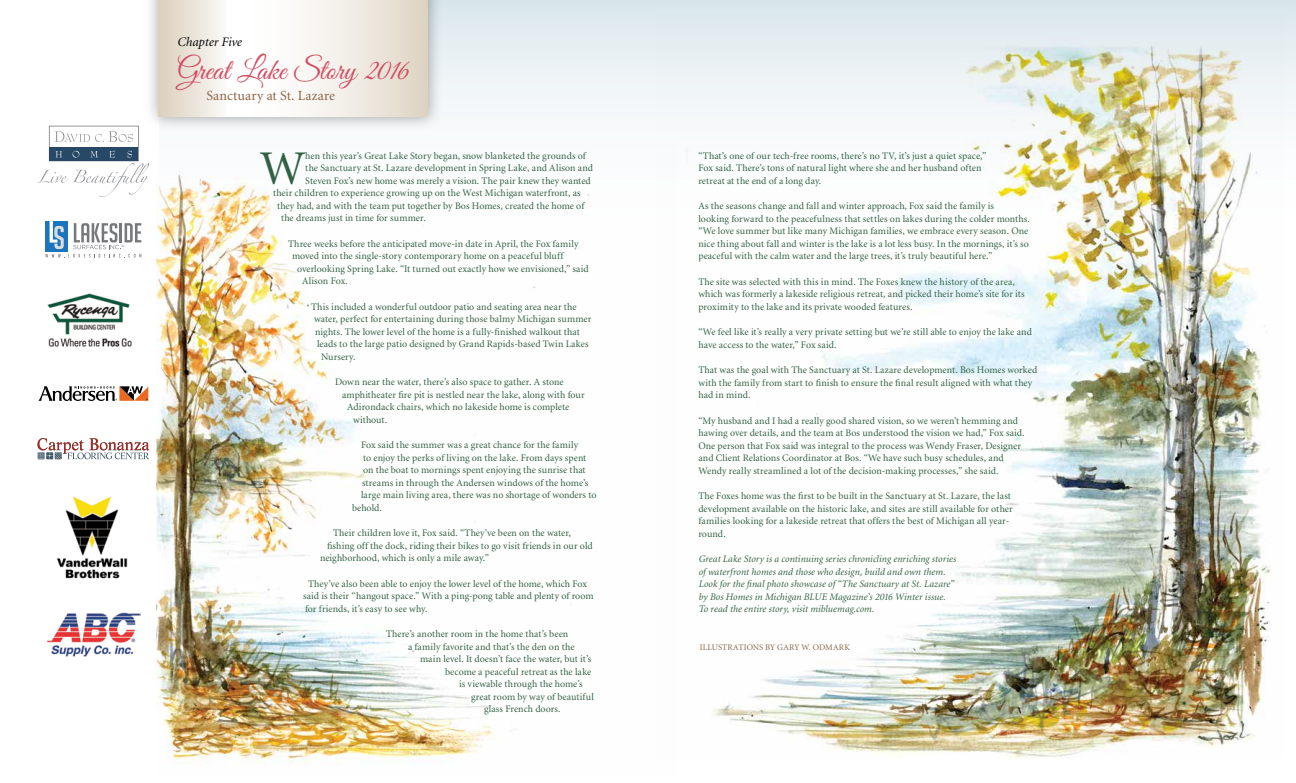
<style>
.page{position:relative;width:1296px;height:783px;background:#fff}
.page>*{position:absolute;margin:0;border:0;box-sizing:border-box;transform-origin:0 0}
.t1{font:48.5px "Minion";color:#326144}
.t2{font:30px "Great Vibes";letter-spacing:.005em;color:#d04e63}
.t3{font:14px "Minion";letter-spacing:.015em;color:#8e6444}
.t4{font:italic 13px "Minion";color:#000}
.t5{font:10px/12.5px "Minion";letter-spacing:.005em;color:#326144}
.t6{font:italic 10px/12.5px "Minion";letter-spacing:.005em;color:#326144}
.t7{font:8.5px "Minion";letter-spacing:.01em;color:#8e6444}
</style>
<div class="page">
<div style="left:160px;top:0;width:1136px;height:270px;background:linear-gradient(to bottom,#e1ebf0,#fff)"></div>
<img style="left:157px;top:142px;width:498px;height:623px">
<img style="left:655px;top:14px;width:631px;height:744px">
<div style="left:144px;top:0;width:298px;height:131px;background:#000;opacity:.35"></div>
<svg style="left:159px;top:0;width:269px;height:117px"></svg>
<img style="left:46px;top:612px;width:94px;height:45px">
<svg style="left:38px;top:386px;width:110px;height:15px"></svg>
<svg style="left:37px;top:438px;width:112px;height:22px"></svg>
<div style="left:49px;top:126px;width:90px;height:35px;border:1px solid #939598"></div>
<div style="left:50px;top:147px;width:88px;height:14px;background:#274967"></div>
<svg style="left:55px;top:131px;width:78px;height:11px"></svg>
<svg style="left:37px;top:150px;width:112px;height:47px"></svg>
<svg style="left:45px;top:221px;width:96px;height:37px"></svg>
<img style="left:47px;top:294px;width:83px;height:40px">
<img style="left:48px;top:339px;width:84px;height:8px">
<img style="left:57px;top:496px;width:71px;height:83px">
<h3 class="t4" style="left:177px;top:35px;width:66px">Chapter Five</h3>
<h2 class="t2" style="left:177px;top:54px;width:234px">Great Lake Story 2016</h2>
<h3 class="t3" style="left:206px;top:89px;width:130px">Sanctuary at St. Lazare</h3>
<h1 class="t1" style="left:260px;top:144px;width:47px">W</h1>
<p class="t5" style="left:305px;top:149px;width:282px">hen this year’s Great Lake Story began, snow blanketed the grounds of</p>
<p class="t5" style="left:305px;top:162px;width:289px">the Sanctuary at St. Lazare development in Spring Lake, and Alison and</p>
<p class="t5" style="left:305px;top:174px;width:287px">Steven Fox’s new home was merely a vision. The pair knew they wanted</p>
<p class="t5" style="left:273px;top:187px;width:309px">their children to experience growing up on the West Michigan waterfront, as</p>
<p class="t5" style="left:277px;top:199px;width:309px">they had, and with the team put together by Bos Homes, created the home of</p>
<p class="t5" style="left:281px;top:212px;width:146px">the dreams just in time for summer.</p>
<p class="t5" style="left:288px;top:237px;width:292px">Three weeks before the anticipated move-in date in April, the Fox family</p>
<p class="t5" style="left:292px;top:250px;width:273px">moved into the single-story contemporary home on a peaceful bluff</p>
<p class="t5" style="left:297px;top:262px;width:293px">overlooking Spring Lake. “It turned out exactly how we envisioned,” said</p>
<p class="t5" style="left:302px;top:275px;width:47px">Alison Fox.</p>
<p class="t5" style="left:311px;top:300px;width:267px">This included a wonderful outdoor patio and seating area near the</p>
<p class="t5" style="left:314px;top:313px;width:279px">water, perfect for entertaining during those balmy Michigan summer</p>
<p class="t5" style="left:315px;top:325px;width:266px">nights. The lower level of the home is a fully-finished walkout that</p>
<p class="t5" style="left:317px;top:338px;width:273px">leads to the large patio designed by Grand Rapids-based Twin Lakes</p>
<p class="t5" style="left:321px;top:350px;width:36px">Nursery.</p>
<p class="t5" style="left:335px;top:376px;width:230px">Down near the water, there’s also space to gather. A stone</p>
<p class="t5" style="left:342px;top:388px;width:244px">amphitheater fire pit is nestled near the lake, along with four</p>
<p class="t5" style="left:347px;top:401px;width:224px">Adirondack chairs, which no lakeside home is complete</p>
<p class="t5" style="left:353px;top:413px;width:36px">without.</p>
<p class="t5" style="left:361px;top:439px;width:219px">Fox said the summer was a great chance for the family</p>
<p class="t5" style="left:363px;top:451px;width:225px">to enjoy the perks of living on the lake. From days spent</p>
<p class="t5" style="left:363px;top:464px;width:224px">on the boat to mornings spent enjoying the sunrise that</p>
<p class="t5" style="left:362px;top:476px;width:228px">streams in through the Andersen windows of the home’s</p>
<p class="t5" style="left:361px;top:489px;width:237px">large main living area, there was no shortage of wonders to</p>
<p class="t5" style="left:352px;top:501px;width:31px">behold.</p>
<p class="t5" style="left:333px;top:527px;width:239px">Their children love it, Fox said. “They’ve been on the water,</p>
<p class="t5" style="left:327px;top:539px;width:267px">fishing off the dock, riding their bikes to go visit friends in our old</p>
<p class="t5" style="left:320px;top:552px;width:171px">neighborhood, which is only a mile away.”</p>
<p class="t5" style="left:303px;top:577px;width:292px;text-indent:5px">They’ve also been able to enjoy the lower level of the home, which Fox said is their “hangout space.” With a ping-pong table and plenty of room for friends, it’s easy to see why.</p>
<p class="t5" style="left:386px;top:628px;width:184px">There’s another room in the home that’s been</p>
<p class="t5" style="left:408px;top:640px;width:168px">a family favorite and that’s the den on the</p>
<p class="t5" style="left:420px;top:653px;width:173px">main level. It doesn’t face the water, but it’s</p>
<p class="t5" style="left:445px;top:665px;width:148px">become a peaceful retreat as the lake</p>
<p class="t5" style="left:459px;top:678px;width:125px">is viewable through the home’s</p>
<p class="t5" style="left:471px;top:690px;width:124px">great room by way of beautiful</p>
<p class="t5" style="left:484px;top:703px;width:78px">glass French doors.</p>
<p class="t5" style="left:698px;top:149px;width:290px">“That’s one of our tech-free rooms, there’s no TV, it’s just a quiet space,”<br>Fox said. There’s tons of natural light where she and her husband often retreat at the end of a long day.</p>
<p class="t5" style="left:698px;top:200px;width:333px">As the seasons change and fall and winter approach, Fox said the family is<br>looking forward to the peacefulness that settles on lakes during the colder months. “We love summer but like many Michigan families, we embrace every season. One nice thing about fall and winter is the lake is a lot less busy. In the mornings, it’s so peaceful with the calm water and the large trees, it’s truly beautiful here.”</p>
<p class="t5" style="left:698px;top:275px;width:328px">The site was selected with this in mind. The Foxes knew the history of the area, which was formerly a lakeside religious retreat, and picked their home’s site for its proximity to the lake and its private wooded features.</p>
<p class="t5" style="left:698px;top:326px;width:335px">“We feel like it’s really a very private setting but we’re still able to enjoy the lake and have access to the water,” Fox said.</p>
<p class="t5" style="left:698px;top:364px;width:340px">That was the goal with The Sanctuary at St. Lazare development. Bos Homes worked with the family from start to finish to ensure the final result aligned with what they had in mind.</p>
<p class="t5" style="left:698px;top:414px;width:328px">“My husband and I had a really good shared vision, so we weren’t hemming and hawing over details, and the team at Bos understood the vision we had,” Fox said.<br>One person that Fox said was integral to the process was Wendy Fraser, Designer and Client Relations Coordinator at Bos. “We have such busy schedules, and Wendy really streamlined a lot of the decision-making processes,” she said.</p>
<p class="t5" style="left:698px;top:490px;width:316px">The Foxes home was the first to be built in the Sanctuary at St. Lazare, the last development available on the historic lake, and sites are still available for other families looking for a lakeside retreat that offers the best of Michigan all year&shy;round.</p>
<p class="t6" style="left:698px;top:553px;width:259px">Great Lake Story is a continuing series chronicling enriching stories of waterfront homes and those who design, build and own them.<br>Look for the final photo showcase of “The Sanctuary at St. Lazare” by Bos Homes in Michigan BLUE Magazine’s 2016 Winter issue.<br>To read the entire story, visit mibluemag.com.</p>
<p class="t7" style="left:700px;top:643px;width:152px">ILLUSTRATIONS BY GARY W. ODMARK</p>
</div>
